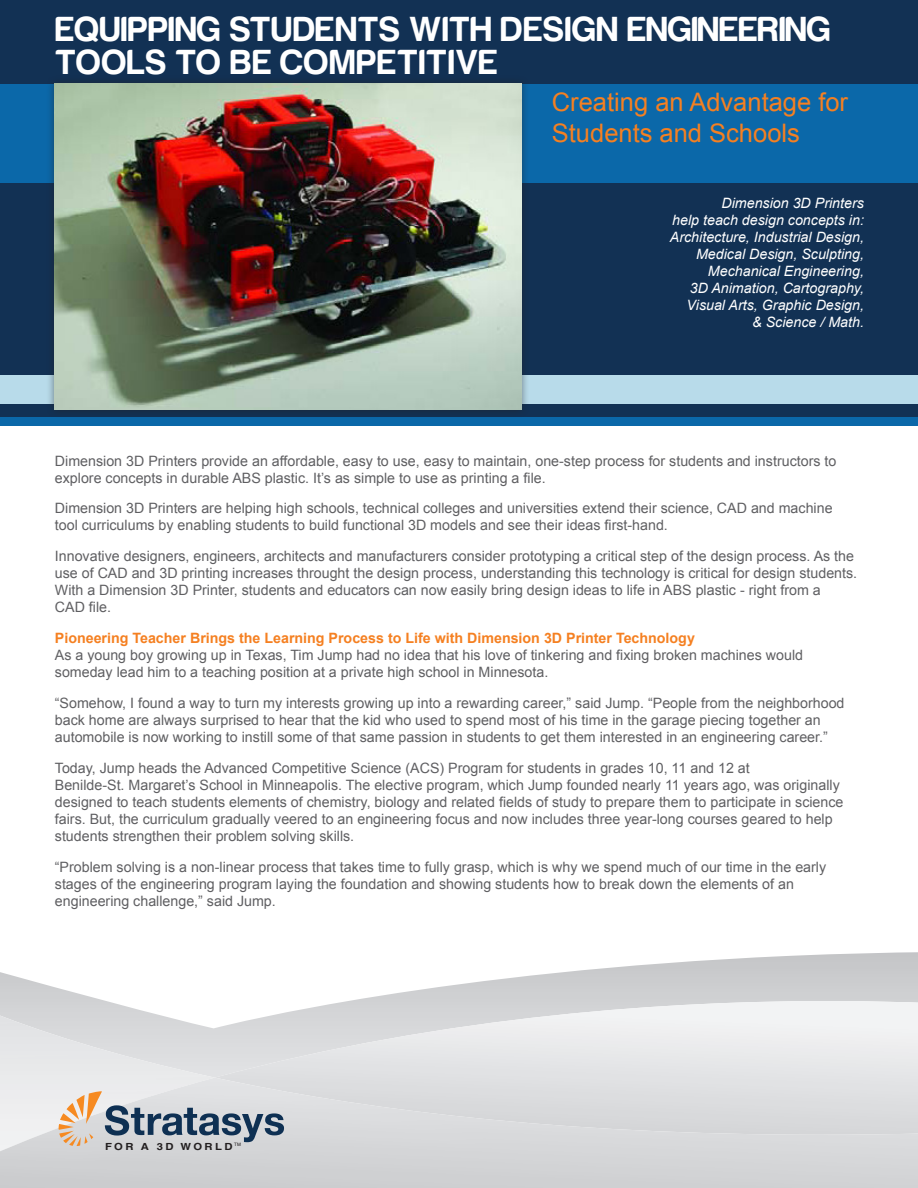
<style>
.page{position:relative;width:918px;height:1188px;background:#fff}
.page>*{position:absolute;margin:0;border:0;box-sizing:border-box;transform-origin:0 0}
.t1{font:36px/33px "Harabara";letter-spacing:.02em;color:#fff}
.t2{font:25.5px/30.6px "Arial";color:#f58021}
.t3{font:14.25px/17.1px "Arial";color:#5f5f62}
.t4{font:italic 14.25px/17.1px "Arial";color:#fff;text-align:right}
.t5{font:700 9.75px "Helvetica LT Std";letter-spacing:.21em;color:#231f20;scale:1.15 1}
.s1{font-weight:700;color:#f58021}
</style>
<div class="page">
<svg style="left:0;top:952px;width:918px;height:49px"></svg>
<svg style="left:0;top:1001px;width:918px;height:77px"></svg>
<img style="left:0;top:1010px;width:215px;height:68px">
<svg style="left:58px;top:1091px;width:226px;height:55px"></svg>
<div style="left:0;top:415px;width:918px;height:11px;background:#0b68a9"></div>
<div style="left:0;top:0;width:918px;height:417px;background:#123154"></div>
<div style="left:0;top:375px;width:918px;height:28px;background:#b8dbea"></div>
<div style="left:0;top:84px;width:918px;height:98px;background:#0b68a9"></div>
<div style="left:46px;top:75px;width:484px;height:343px;background:#231f20;opacity:.55"></div>
<img style="left:54px;top:83px;width:468px;height:327px">
<p class="t1" style="left:56px;top:13px;width:776px">EQUIPPING STUDENTS WITH DESIGN ENGINEERING<br>TOOLS TO BE COMPETITIVE</p>
<p class="t2" style="left:552px;top:87px;width:298px">Creating an Advantage for<br>Students and Schools</p>
<p class="t4" style="left:670px;top:194px;width:196px">Dimension 3D Printers<br>help teach design concepts in:<br>Architecture, Industrial Design,<br>Medical Design, Sculpting,<br>Mechanical Engineering,<br>3D Animation, Cartography,<br>Visual Arts, Graphic Design,<br>&amp; Science / Math.</p>
<p class="t3" style="left:55px;top:452px;width:783px">Dimension 3D Printers provide an affordable, easy to use, easy to maintain, one-step process for students and instructors to explore concepts in durable ABS plastic. It’s as simple to use as printing a file.</p>
<p class="t3" style="left:55px;top:500px;width:779px">Dimension 3D Printers are helping high schools, technical colleges and universities extend their science, CAD and machine tool curriculums by enabling students to build functional 3D models and see their ideas first-hand.</p>
<p class="t3" style="left:55px;top:548px;width:804px">Innovative designers, engineers, architects and manufacturers consider prototyping a critical step of the design process. As the use of CAD and 3D printing increases throught the design process, understanding this technology is critical for design students.<br>With a Dimension 3D Printer, students and educators can now easily bring design ideas to life in ABS plastic - right from a<br>CAD file.</p>
<p class="t3" style="left:55px;top:630px;width:750px"><span class="s1">Pioneering Teacher Brings the Learning Process to Life with Dimension 3D Printer Technology<br></span>As a young boy growing up in Texas, Tim Jump had no idea that his love of tinkering and fixing broken machines would someday lead him to a teaching position at a private high school in Minnesota.</p>
<p class="t3" style="left:55px;top:694px;width:791px">“Somehow, I found a way to turn my interests growing up into a rewarding career,” said Jump. “People from the neighborhood back home are always surprised to hear that the kid who used to spend most of his time in the garage piecing together an automobile is now working to instill some of that same passion in students to get them interested in an engineering career.”</p>
<p class="t3" style="left:55px;top:759px;width:790px">Today, Jump heads the Advanced Competitive Science (ACS) Program for students in grades 10, 11 and 12 at<br>Benilde-St. Margaret’s School in Minneapolis. The elective program, which Jump founded nearly 11 years ago, was originally designed to teach students elements of chemistry, biology and related fields of study to prepare them to participate in science fairs. But, the curriculum gradually veered to an engineering focus and now includes three year-long courses geared to help students strengthen their problem solving skills.</p>
<p class="t3" style="left:55px;top:858px;width:773px">“Problem solving is a non-linear process that takes time to fully grasp, which is why we spend much of our time in the early stages of the engineering program laying the foundation and showing students how to break down the elements of an engineering challenge,” said Jump.</p>
<p class="t5" style="left:105px;top:1141px;width:120px">FOR A 3D WORLD<sup>TM</sup></p>
</div>
